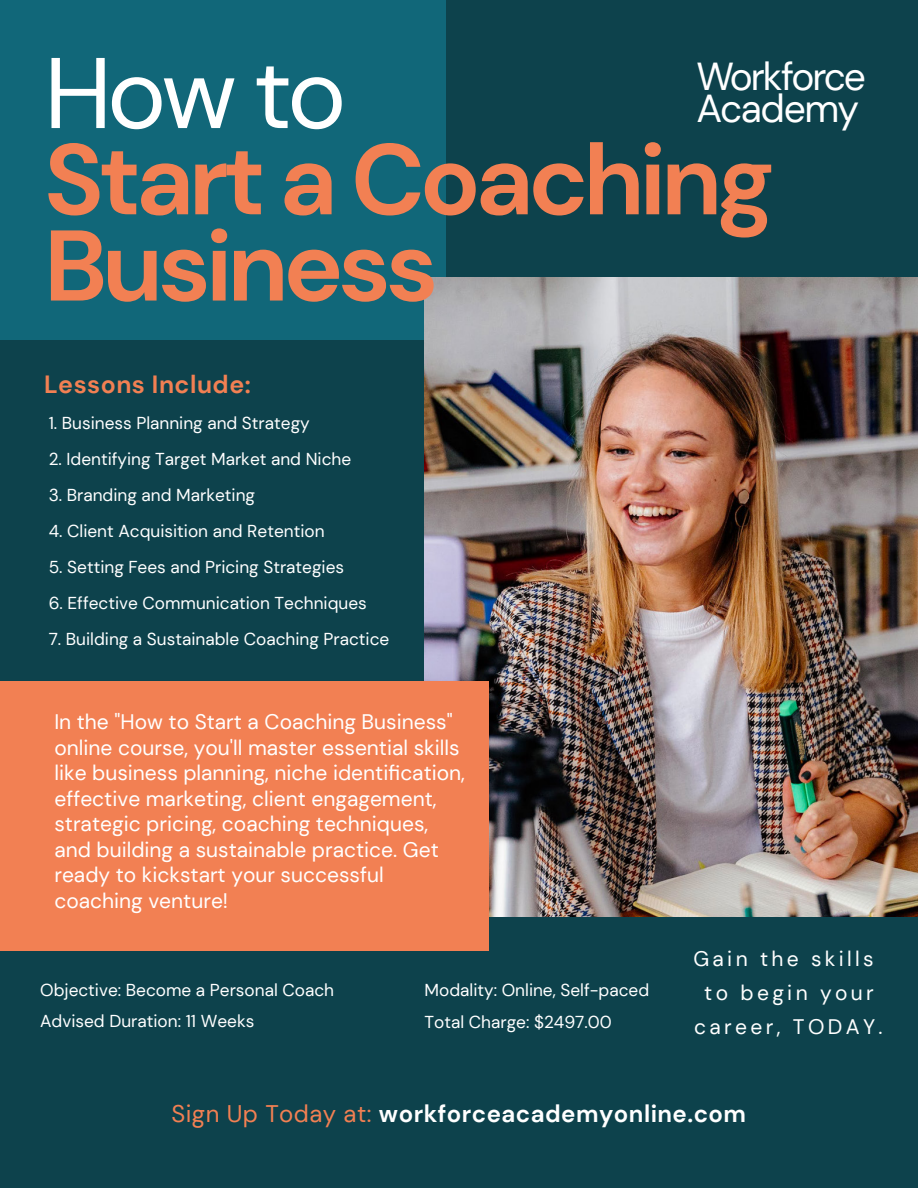
<style>
.page{position:relative;width:918px;height:1188px;background:#0d424c}
.page>*{position:absolute;margin:0;border:0;box-sizing:border-box;transform-origin:0 0}
.t1{font:700 100.2px/86.2px "DM Sans";letter-spacing:-.05em;color:#f28053}
.t2{font:100.2px "DM Sans";color:#fff}
.t3{font:39px/32.1px "DM Sans";letter-spacing:-.055em;color:#fff}
.t4{font:700 24.9px "DM Sans";letter-spacing:.02em;color:#f28053}
.t5{font:700 24px "DM Sans";letter-spacing:.02em;color:#fff}
.t6{font:21px/25.5px "DM Sans";color:#fff}
.t7{font:21px/34px "DM Sans";letter-spacing:.16em;color:#fff;text-align:center}
.t8{font:17.25px/31.5px "DM Sans";color:#fff}
.s1{font-weight:400;color:#f28053}
</style>
<div class="page">
<div style="left:0;top:0;width:446px;height:340px;background:#116779"></div>
<img style="left:425px;top:277px;width:493px;height:639px">
<div style="left:0;top:681px;width:488px;height:269px;background:#f28053"></div>
<h1 class="t2" style="left:44px;top:31px;width:304px">How to</h1>
<h1 class="t1" style="left:44px;top:136px;width:731px">Start a Coaching<br>Business</h1>
<h2 class="t3" style="left:697px;top:61px;width:171px">Workforce<br>Academy</h2>
<h3 class="t4" style="left:44px;top:368px;width:208px">Lessons Include:</h3>
<p class="t8" style="left:49px;top:407px;width:263px">1. Business Planning and Strategy</p>
<p class="t8" style="left:49px;top:443px;width:304px">2. Identifying Target Market and Niche</p>
<p class="t8" style="left:49px;top:479px;width:208px">3. Branding and Marketing</p>
<p class="t8" style="left:49px;top:515px;width:277px">4. Client Acquisition and Retention</p>
<p class="t8" style="left:49px;top:551px;width:297px">5. Setting Fees and Pricing Strategies</p>
<p class="t8" style="left:49px;top:587px;width:320px">6. Effective Communication Techniques</p>
<p class="t8" style="left:49px;top:623px;width:342px">7. Building a Sustainable Coaching Practice</p>
<p class="t6" style="left:54px;top:709px;width:412px">In the "How to Start a Coaching Business" online course, you'll master essential skills like business planning, niche identification, effective marketing, client engagement, strategic pricing, coaching techniques, and building a sustainable practice. Get ready to kickstart your successful coaching venture!</p>
<p class="t8" style="left:40px;top:974px;width:295px">Objective: Become a Personal Coach<br>Advised Duration: 11 Weeks</p>
<p class="t8" style="left:425px;top:974px;width:226px">Modality: Online, Self-paced<br>Total Charge: $2497.00</p>
<p class="t7" style="left:693px;top:941px;width:191px">Gain the skills to begin your career, TODAY.</p>
<h3 class="t5" style="left:171px;top:1099px;width:576px"><span class="s1">Sign Up Today at:</span> workforceacademyonline.com</h3>
</div>
